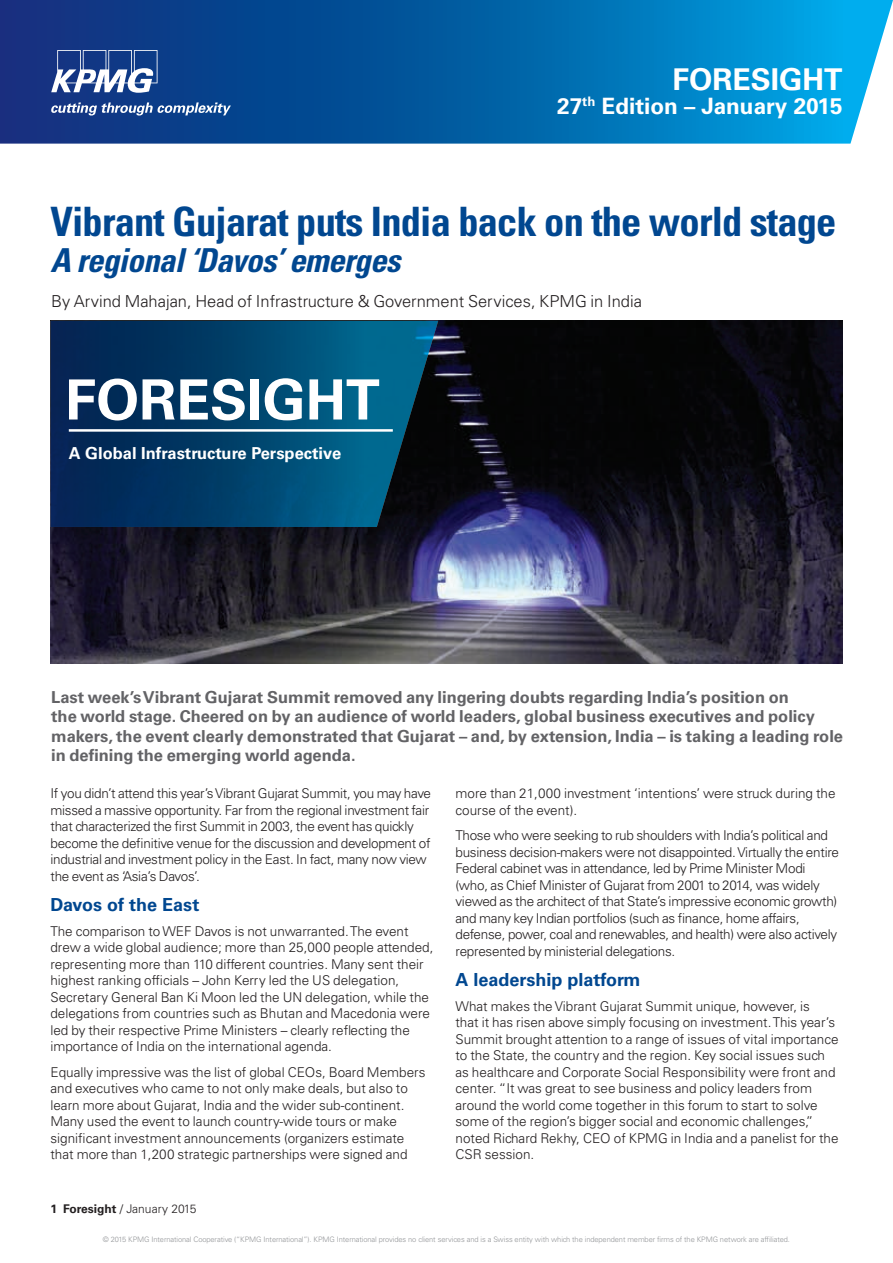
<style>
.page{position:relative;width:893px;height:1263px;background:#fff}
.page>*{position:absolute;margin:0;border:0;box-sizing:border-box;transform-origin:0 0}
.t1{font:700 55.5px "Univers LT Std";color:#fff}
.t2{font:700 condensed 40.5px "Univers LT Std";letter-spacing:-.02em;color:#014790}
.t3{font:italic 700 condensed 33px "Univers LT Std";letter-spacing:-.02em;color:#014790}
.t4{font:700 30px "Univers LT Std";color:#fff}
.t5{font:700 22.5px "Univers LT Std";color:#fff}
.t6{font:700 18px "Univers LT Std";color:#014790}
.t7{font:700 16.5px/19.5px "Univers LT Std";color:#636366}
.t8{font:300 16.5px "Univers LT Std";color:#231f20}
.t9{font:700 16.5px "Univers LT Std";color:#fff}
.t10{font:300 13.5px/16.5px "Univers LT Std";color:#231f20}
.t11{font:300 13.5px/16.5px "Univers LT Std";letter-spacing:-.02em;color:#231f20}
.t12{font:300 12px "Univers LT Std";color:#231f20}
.t13{font:300 7.5px "Univers LT Std";letter-spacing:-.015em;color:#939598}
.s1{font-weight:700}
</style>
<div class="page">
<svg style="left:0;top:0;width:893px;height:144px;background:#0a69ad"></svg>
<svg style="left:51px;top:50px;width:180px;height:66px;background:#3c629f"></svg>
<img style="left:50px;top:321px;width:792px;height:343px">
<svg style="left:50px;top:321px;width:388px;height:206px;background:#013e66"></svg>
<hr style="left:69px;top:429px;width:324px;height:3px;background:#fff">
<h3 class="t4" style="left:672px;top:61px;width:172px">FORESIGHT</h3>
<h3 class="t5" style="left:557px;top:92px;width:287px">27<sup>th</sup> Edition – January 2015</h3>
<h2 class="t2" style="left:50px;top:197px;width:788px">Vibrant Gujarat puts India back on the world stage</h2>
<h3 class="t3" style="left:50px;top:240px;width:352px">A regional ‘Davos’ emerges</h3>
<p class="t8" style="left:51px;top:291px;width:592px">By Arvind Mahajan, Head of Infrastructure &amp; Government Services, KPMG in India</p>
<h1 class="t1" style="left:65px;top:367px;width:316px">FORESIGHT</h1>
<p class="t9" style="left:69px;top:443px;width:274px">A Global Infrastructure Perspective</p>
<p class="t7" style="left:51px;top:687px;width:793px">Last week’s Vibrant Gujarat Summit removed any lingering doubts regarding India’s position on<br>the world stage. Cheered on by an audience of world leaders, global business executives and policy makers, the event clearly demonstrated that Gujarat – and, by extension, India – is taking a leading role in defining the emerging world agenda.</p>
<p class="t11" style="left:50px;top:785px;width:382px">If you didn’t attend this year’s Vibrant Gujarat Summit, you may have missed a massive opportunity. Far from the regional investment fair that characterized the first Summit in 2003, the event has quickly become the definitive venue for the discussion and development of industrial and investment policy in the East. In fact, many now view the event as ‘Asia’s Davos’.</p>
<h3 class="t6" style="left:50px;top:894px;width:150px">Davos of the East</h3>
<p class="t10" style="left:50px;top:923px;width:384px">The comparison to WEF Davos is not unwarranted. The event drew a wide global audience; more than 25,000 people attended, representing more than 110 different countries. Many sent their highest ranking officials – John Kerry led the US delegation, Secretary General Ban Ki Moon led the UN delegation, while the delegations from countries such as Bhutan and Macedonia were led by their respective Prime Ministers – clearly reflecting the importance of India on the international agenda.</p>
<p class="t10" style="left:50px;top:1064px;width:376px">Equally impressive was the list of global CEOs, Board Members and executives who came to not only make deals, but also to learn more about Gujarat, India and the wider sub-continent.<br>Many used the event to launch country-wide tours or make significant investment announcements (organizers estimate that more than 1,200 strategic partnerships were signed and</p>
<p class="t10" style="left:455px;top:785px;width:382px">more than 21,000 investment ‘intentions’ were struck during the course of the event).</p>
<p class="t11" style="left:455px;top:827px;width:385px">Those who were seeking to rub shoulders with India’s political and business decision-makers were not disappointed. Virtually the entire Federal cabinet was in attendance, led by Prime Minister Modi (who, as Chief Minister of Gujarat from 2001 to 2014, was widely viewed as the architect of that State’s impressive economic growth) and many key Indian portfolios (such as finance, home affairs, defense, power, coal and renewables, and health) were also actively represented by ministerial delegations.</p>
<h3 class="t6" style="left:455px;top:969px;width:186px">A leadership platform</h3>
<p class="t10" style="left:455px;top:998px;width:385px">What makes the Vibrant Gujarat Summit unique, however, is<br>that it has risen above simply focusing on investment. This year’s Summit brought attention to a range of issues of vital importance to the State, the country and the region. Key social issues such as healthcare and Corporate Social Responsibility were front and center. “It was great to see business and policy leaders from around the world come together in this forum to start to solve some of the region’s bigger social and economic challenges,” noted Richard Rekhy, CEO of KPMG in India and a panelist for the CSR session.</p>
<p class="t12" style="left:50px;top:1201px;width:148px"><span class="s1">1 Foresight</span> / January 2015</p>
<p class="t13" style="left:103px;top:1235px;width:688px">© 2015 KPMG International Cooperative (“KPMG International”). KPMG International provides no client services and is a Swiss entity with which the independent member firms of the KPMG network are affiliated.</p>
</div>
